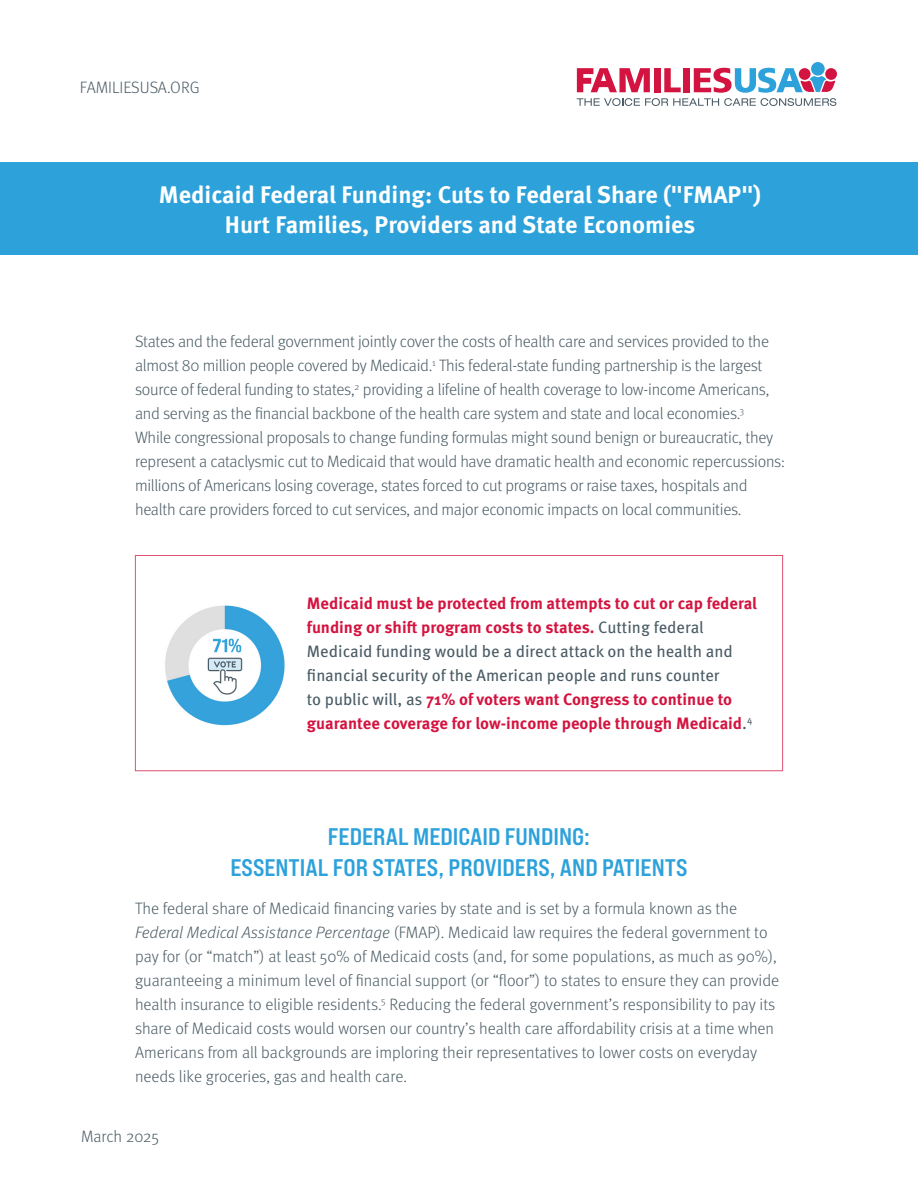
<style>
.page{position:relative;width:918px;height:1188px;background:#fff}
.page>*{position:absolute;margin:0;border:0;box-sizing:border-box;transform-origin:0 0}
.TITLE_STYLE_1_CENTERED{font:700 24px/30px "Meta OT";color:#fff;text-align:center}
.t1{font:24px/31.5px "Bebas Neue Pro Exp Bd";color:#2ca1da;text-align:center}
.FOOTER_-_MONTH_and_YEAR{font:300 16.5px/24px "Meta OT";letter-spacing:-.015em;color:#4b5c65}
.t2{font:700 16.5px/24px "Meta OT";color:#d31440}
.s1{font-weight:400;color:#4b5c65}
.s2{font-style:italic}
</style>
<div class="page">
<div style="left:811px;top:62px;width:14px;height:14px;background:#2ca1da;border-radius:50%"></div>
<svg style="left:577px;top:68px;width:259px;height:38px"></svg>
<div style="left:0;top:162px;width:918px;height:93px;background:#2ca1da"></div>
<div style="left:135px;top:555px;width:648px;height:216px;border:1px solid #d31440"></div>
<img style="left:165px;top:605px;width:120px;height:121px">
<p class="FOOTER_-_MONTH_and_YEAR" style="left:80px;top:75px;width:122px">FAMILIESUSA.ORG</p>
<p class="TITLE_STYLE_1_CENTERED" style="left:159px;top:180px;width:604px">Medicaid Federal Funding: Cuts to Federal Share ("FMAP")<br>Hurt Families, Providers and State Economies</p>
<p class="FOOTER_-_MONTH_and_YEAR" style="left:135px;top:330px;width:652px">States and the federal government jointly cover the costs of health care and services provided to the almost 80 million people covered by Medicaid.<sup>1</sup> This federal-state funding partnership is the largest source of federal funding to states,<sup>2</sup> providing a lifeline of health coverage to low-income Americans, and serving as the financial backbone of the health care system and state and local economies.<sup>3<br></sup>While congressional proposals to change funding formulas might sound benign or bureaucratic, they represent a cataclysmic cut to Medicaid that would have dramatic health and economic repercussions: millions of Americans losing coverage, states forced to cut programs or raise taxes, hospitals and health care providers forced to cut services, and major economic impacts on local communities.</p>
<p class="t2" style="left:307px;top:591px;width:452px">Medicaid must be protected from attempts to cut or cap federal funding or shift program costs to states. <span class="s1">Cutting federal Medicaid funding would be a direct attack on the health and financial security of the American people and runs counter<br>to public will, as</span> 71% of voters want Congress to continue to guarantee coverage for low-income people through Medicaid<span class="s1">.</span><sup>4</sup></p>
<p class="t1" style="left:230px;top:820px;width:459px">FEDERAL MEDICAID FUNDING:<br>ESSENTIAL FOR STATES, PROVIDERS, AND PATIENTS</p>
<p class="FOOTER_-_MONTH_and_YEAR" style="left:135px;top:896px;width:646px">The federal share of Medicaid financing varies by state and is set by a formula known as the <span class="s2">Federal Medical Assistance Percentage</span> (FMAP). Medicaid law requires the federal government to pay for (or “match”) at least 50% of Medicaid costs (and, for some populations, as much as 90%), guaranteeing a minimum level of financial support (or “floor”) to states to ensure they can provide health insurance to eligible residents.<sup>5</sup> Reducing the federal government’s responsibility to pay its share of Medicaid costs would worsen our country’s health care affordability crisis at a time when Americans from all backgrounds are imploring their representatives to lower costs on everyday needs like groceries, gas and health care.</p>
<p class="FOOTER_-_MONTH_and_YEAR" style="left:81px;top:1125px;width:80px">March 2025</p>
</div>
